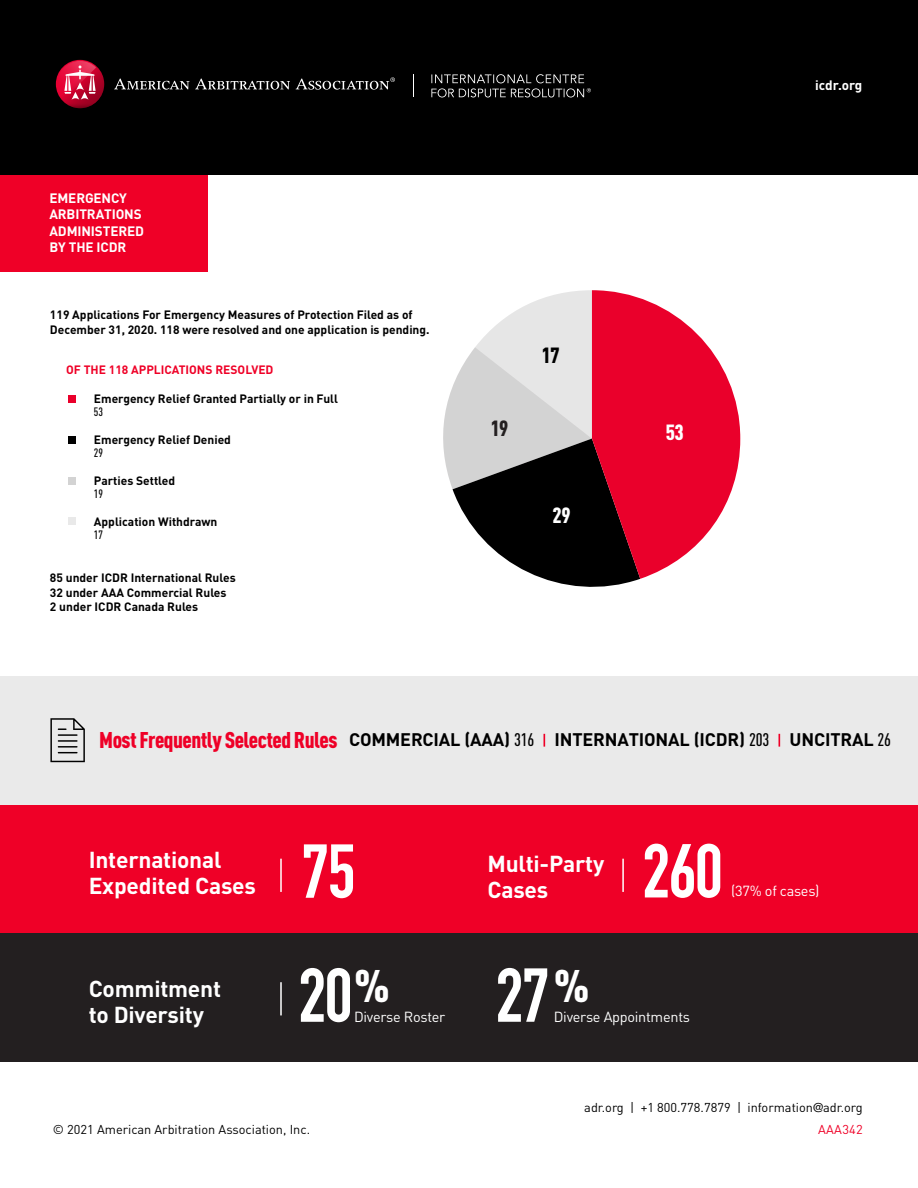
<style>
.page{position:relative;width:918px;height:1188px;background:#fff}
.page>*{position:absolute;margin:0;border:0;box-sizing:border-box;transform-origin:0 0}
.t1{font:700 75px "DIN Condensed";letter-spacing:-.02em;color:#fff}
.t2{font:45px "DIN Cond Black Alternate";color:#fff}
.t3{font:700 22.8px/25.8px "DIN Pro";letter-spacing:-.01em;color:#fff}
.t4{font:900 21.75px "DIN Cond";color:#fff}
.t5{font:900 21.75px "DIN Cond";color:#231f20}
.t6{font:900 21.75px "DIN Cond";color:#000}
.t7{font:700 18px "DIN Pro";letter-spacing:-.01em;color:#000}
.t8{font:14.4px "DIN Pro";letter-spacing:-.02em;color:#fff}
.t9{font:700 13.5px/16.2px "DIN Pro";letter-spacing:-.01em;color:#fff}
.t10{font:12.75px/22px "DIN Pro";color:#000;text-align:right}
.t11{font:700 12px/14.4px "DIN Pro";color:#000}
.t12{font:700 12px "DIN Pro";color:#ef0027}
.t13{font:500 12px "DIN Cond";color:#000}
.s1{font-family:"DIN Cond";font-weight:900;font-size:22.5px;color:#ef0027}
.s2{font-family:"DIN Cond";font-weight:500}
.s3{font-family:"Avenir Next"}
.s4{color:#ef0027}
</style>
<div class="page">
<svg style="left:443px;top:290px;width:297px;height:297px"></svg>
<div style="left:0;top:933px;width:918px;height:129px;background:#231f20"></div>
<div style="left:0;top:804px;width:918px;height:129px;background:#ef0027"></div>
<div style="left:0;top:0;width:918px;height:175px;background:#000"></div>
<svg style="left:413px;top:74px;width:1px;height:23px"></svg>
<svg style="left:431px;top:74px;width:160px;height:23px"></svg>
<svg style="left:114px;top:77px;width:281px;height:13px"></svg>
<svg style="left:56px;top:60px;width:48px;height:48px"></svg>
<svg style="left:57px;top:61px;width:39px;height:47px;background:#bc314f"></svg>
<hr style="left:280px;top:982px;width:2px;height:33px;background:#fff">
<div style="left:0;top:175px;width:207px;height:96px;background:#ef0027"></div>
<div style="left:0;top:676px;width:918px;height:129px;background:#eaeaea"></div>
<svg style="left:544px;top:734px;width:1px;height:13px"></svg>
<svg style="left:779px;top:734px;width:1px;height:13px"></svg>
<svg style="left:50px;top:718px;width:35px;height:44px"></svg>
<div style="left:68px;top:396px;width:8px;height:7px;background:#ea002b"></div>
<div style="left:68px;top:436px;width:8px;height:7px;background:#000"></div>
<div style="left:68px;top:477px;width:8px;height:8px;background:#d3d3d3"></div>
<div style="left:68px;top:518px;width:8px;height:7px;background:#e9e9e9"></div>
<hr style="left:280px;top:859px;width:2px;height:33px;background:#fff">
<hr style="left:622px;top:859px;width:2px;height:33px;background:#fff">
<p class="t9" style="left:49px;top:190px;width:96px">EMERGENCY<br>ARBITRATIONS<br>ADMINISTERED<br>BY THE ICDR</p>
<p class="t11" style="left:50px;top:307px;width:381px">119 Applications For Emergency Measures of Protection Filed as of<br>December 31, 2020. 118 were resolved and one application is pending.</p>
<p class="t12" style="left:66px;top:361px;width:209px">OF THE 118 APPLICATIONS RESOLVED</p>
<p class="t11" style="left:94px;top:391px;width:246px">Emergency Relief Granted Partially or in Full</p>
<p class="t13" style="left:94px;top:405px;width:11px">53</p>
<p class="t11" style="left:94px;top:432px;width:139px">Emergency Relief Denied</p>
<p class="t13" style="left:94px;top:446px;width:11px">29</p>
<p class="t11" style="left:94px;top:473px;width:83px">Parties Settled</p>
<p class="t13" style="left:94px;top:487px;width:11px">19</p>
<p class="t11" style="left:94px;top:514px;width:125px">Application Withdrawn</p>
<p class="t13" style="left:94px;top:528px;width:11px">17</p>
<p class="t11" style="left:50px;top:570px;width:187px">85 under ICDR International Rules<br>32 under AAA Commercial Rules<br>2 under ICDR Canada Rules</p>
<h3 class="t5" style="left:491px;top:415px;width:19px">19</h3>
<h3 class="t6" style="left:542px;top:342px;width:19px">17</h3>
<h3 class="t4" style="left:553px;top:502px;width:19px">29</h3>
<h3 class="t4" style="left:666px;top:419px;width:19px">53</h3>
<p class="t9" style="left:815px;top:76px;width:49px">icdr.org</p>
<h3 class="t7" style="left:99px;top:727px;width:793px"><span class="s1">Most Frequently Selected Rules</span> COMMERCIAL (AAA) <span class="s2">316</span> INTERNATIONAL (ICDR) <span class="s2">203</span> UNCITRAL <span class="s2">26</span></h3>
<h1 class="t1" style="left:301px;top:821px;width:56px">75</h1>
<h3 class="t3" style="left:89px;top:846px;width:169px">International<br>Expedited Cases</h3>
<h3 class="t3" style="left:488px;top:850px;width:118px">Multi-Party</h3>
<h3 class="t3" style="left:488px;top:876px;width:62px">Cases</h3>
<h1 class="t1" style="left:642px;top:821px;width:82px">260</h1>
<p class="t8" style="left:731px;top:881px;width:90px">(37% of cases)</p>
<h3 class="t3" style="left:89px;top:975px;width:134px">Commitment to Diversity</h3>
<h1 class="t1" style="left:298px;top:945px;width:56px">20</h1>
<h2 class="t2" style="left:354px;top:957px;width:37px">%</h2>
<p class="t8" style="left:354px;top:1007px;width:93px">Diverse Roster</p>
<h1 class="t1" style="left:496px;top:945px;width:96px">27<sup>%</sup></h1>
<p class="t8" style="left:554px;top:1007px;width:138px">Diverse Appointments</p>
<p class="t10" style="left:53px;top:1117px;width:259px">© 2021 American Arbitration Association, Inc.</p>
<p class="t10" style="left:584px;top:1096px;width:280px">adr.org | +1 800.778.7879 | information<span class="s3">@</span>adr.org<br><span class="s4">AAA342</span></p>
</div>
